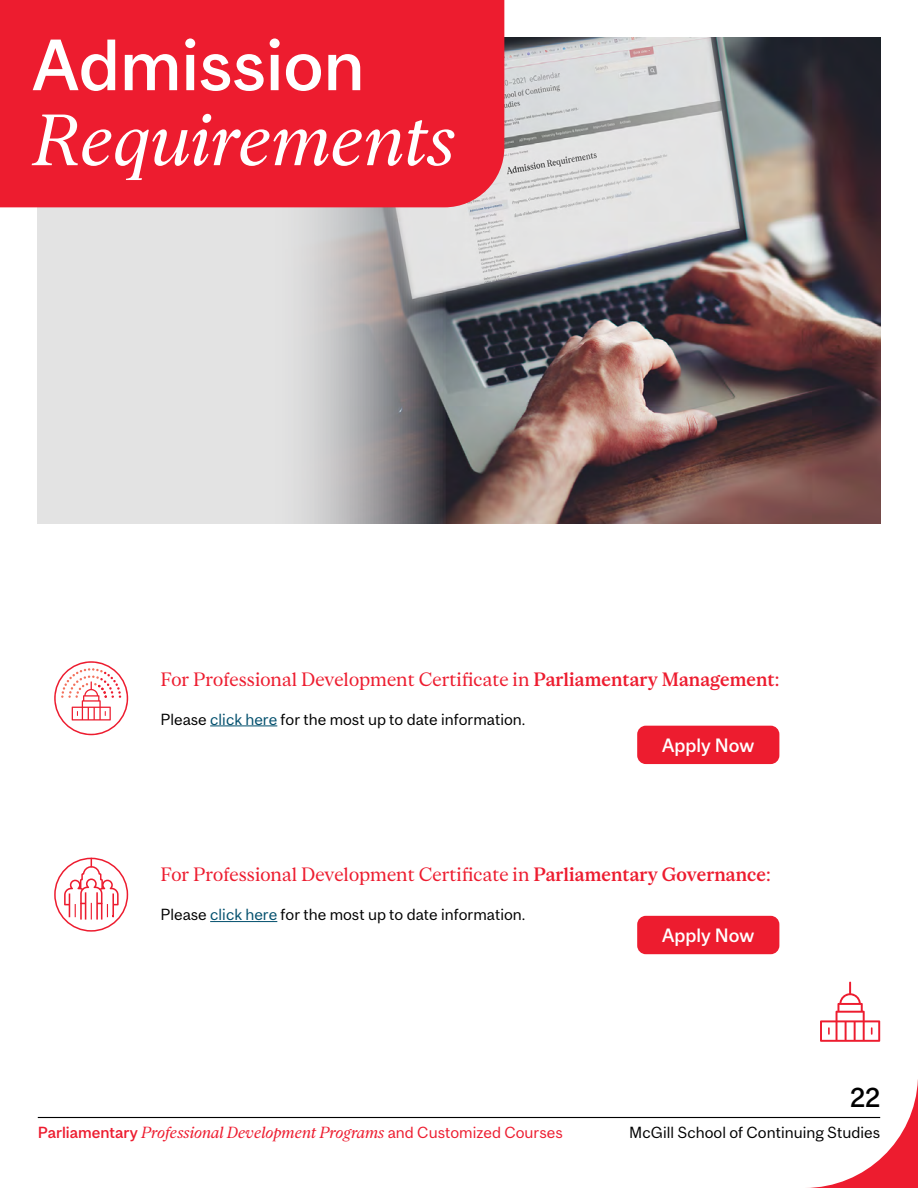
<style>
.page{position:relative;width:918px;height:1188px;background:#fff}
.page>*{position:absolute;margin:0;border:0;box-sizing:border-box;transform-origin:0 0}
.t1{font:italic 67.5px "Mc Gill Serif";color:#fff}
.t2{font:500 67.5px "Mc Gill Sans";color:#fff}
.t3{font:500 25.5px "Mc Gill Sans";color:#000}
.t4{font:18px "Mc Gill Serif";color:#ed1c2f}
.t5{font:500 18px "Mc Gill Sans";color:#fff}
.t6{font:15px "Mc Gill Sans";color:#000}
.t7{font:italic 15px "Mc Gill Serif";color:#ed1c2f}
.s1{font-weight:500}
.s2{color:#024f6d}
.s3{font-family:"Mc Gill Sans";font-weight:500;font-style:normal}
.s4{font-family:"Mc Gill Sans";font-style:normal}
</style>
<div class="page">
<hr style="left:38px;top:1117px;width:842px;height:1px;background:#000">
<svg style="left:804px;top:1079px;width:114px;height:109px"></svg>
<img style="left:446px;top:38px;width:434px;height:486px">
<svg style="left:38px;top:207px;width:408px;height:317px;background:#cecdce"></svg>
<hr style="left:210px;top:726px;width:67px;height:1px;background:#024f6d">
<hr style="left:210px;top:921px;width:67px;height:1px;background:#024f6d">
<div style="left:0;top:0;width:504px;height:207px;background:#ed1c2f"></div>
<div style="left:637px;top:726px;width:142px;height:38px;background:#ed1c2f;border-radius:9px"></div>
<div style="left:637px;top:916px;width:142px;height:38px;background:#ed1c2f;border-radius:9px"></div>
<svg style="left:820px;top:982px;width:60px;height:60px"></svg>
<svg style="left:54px;top:661px;width:74px;height:74px"></svg>
<div style="left:54px;top:858px;width:74px;height:74px;border:2px solid #ed1c2f;border-radius:50%"></div>
<svg style="left:64px;top:858px;width:55px;height:62px"></svg>
<h1 class="t2" style="left:33px;top:24px;width:334px">Admission</h1>
<h1 class="t1" style="left:33px;top:98px;width:424px">Requirements</h1>
<p class="t4" style="left:161px;top:668px;width:620px">For Professional Development Certificate in <span class="s1">Parliamentary Management</span>:</p>
<p class="t6" style="left:161px;top:710px;width:366px">Please <span class="s2">click here</span> for the most up to date information.</p>
<p class="t5" style="left:662px;top:734px;width:93px">Apply Now</p>
<p class="t4" style="left:161px;top:863px;width:612px">For Professional Development Certificate in <span class="s1">Parliamentary Governance</span>:</p>
<p class="t6" style="left:161px;top:906px;width:366px">Please <span class="s2">click here</span> for the most up to date information.</p>
<p class="t5" style="left:662px;top:924px;width:93px">Apply Now</p>
<h2 class="t3" style="left:850px;top:1082px;width:32px">22</h2>
<p class="t7" style="left:38px;top:1123px;width:526px"><span class="s3">Parliamentary</span> Professional Development Programs <span class="s4">and Customized Courses</span></p>
<p class="t6" style="left:629px;top:1123px;width:252px">McGill School of Continuing Studies</p>
</div>
